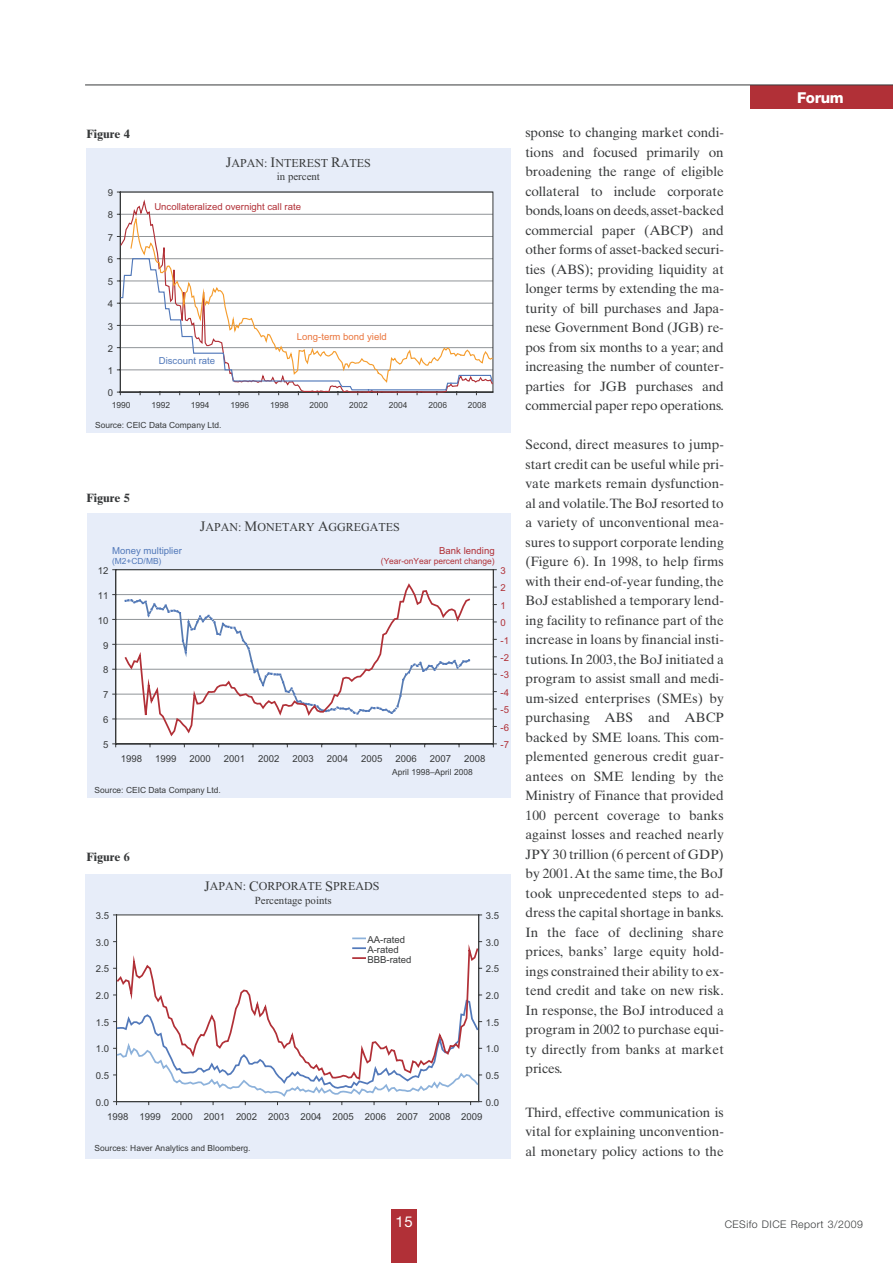
<style>
.page{position:relative;width:893px;height:1263px;background:#fff}
.page>*{position:absolute;margin:0;border:0;box-sizing:border-box;transform-origin:0 0}
.t1{font:800 15px "Helvetica Neue LT Std";letter-spacing:-.025em;color:#fff}
.t2{font:15px "Helvetica Neue LT Std";color:#fff}
.t3{font:13.5px/19.5px "Times Ten";color:#383a3b;text-align:justify}
.t4{font:12px "Times New Roman";color:#383a3b}
.t5{font:700 12px "Times Ten";color:#383a3b}
.t6{font:10.8px "Times New Roman";color:#383a3b}
.t7{font:300 10.5px "Helvetica Neue";letter-spacing:.045em;color:#383a3b}
.t8{font:9.6px/9.9px "Arial";color:#383a3b}
.t9{font:9.6px "Arial";color:#b13037}
.t10{font:9.6px "Arial";color:#5279ba}
.t11{font:9.6px "Arial";color:#ea763e}
.t12{font:8.4px "Arial";color:#383a3b}
.t13{font:8.4px "Arial";color:#b13037}
.t14{font:8.4px "Arial";color:#5279ba}
.s1{font-size:14.4px}
</style>
<div class="page">
<div style="left:391px;top:1209px;width:26px;height:54px;background:#b13037"></div>
<div style="left:750px;top:85px;width:142px;height:24px;background:#b13037"></div>
<hr style="left:85px;top:85px;width:807px;height:1px;background:#383a3b">
<div style="left:86px;top:148px;width:424px;height:285px;background:#e7edf9"></div>
<svg style="left:117px;top:191px;width:376px;height:204px"></svg>
<svg style="left:120px;top:197px;width:332px;height:195px;background:#f4f0f0"></svg>
<svg style="left:130px;top:213px;width:332px;height:45px;background:#f9f8f7"></svg>
<svg style="left:120px;top:258px;width:373px;height:133px;background:#f5f3f2"></svg>
<div style="left:87px;top:513px;width:423px;height:285px;background:#e7edf9"></div>
<svg style="left:112px;top:569px;width:382px;height:178px;background:#e1e2e4"></svg>
<svg style="left:493px;top:569px;width:4px;height:175px"></svg>
<svg style="left:123px;top:581px;width:348px;height:157px;background:#f5f3f4"></svg>
<div style="left:85px;top:874px;width:425px;height:284px;background:#e7edf9"></div>
<svg style="left:114px;top:914px;width:368px;height:191px;background:#f4f2f4"></svg>
<p class="t5" style="left:87px;top:129px;width:45px">Figure 4</p>
<p class="t8" style="left:108px;top:189px;width:7px">9</p>
<p class="t8" style="left:108px;top:211px;width:7px">8</p>
<p class="t8" style="left:108px;top:233px;width:7px">7</p>
<p class="t8" style="left:108px;top:256px;width:7px">6</p>
<p class="t8" style="left:108px;top:278px;width:7px">5</p>
<p class="t8" style="left:108px;top:300px;width:7px">4</p>
<p class="t8" style="left:108px;top:322px;width:7px">3</p>
<p class="t8" style="left:108px;top:344px;width:7px">2</p>
<p class="t8" style="left:108px;top:367px;width:7px">1</p>
<p class="t8" style="left:108px;top:389px;width:7px">0</p>
<p class="t4" style="left:226px;top:155px;width:147px"><span class="s1">J</span>APAN: <span class="s1">I</span>NTEREST <span class="s1">R</span>ATES</p>
<p class="t6" style="left:277px;top:170px;width:45px">in percent</p>
<p class="t9" style="left:154px;top:203px;width:148px">Uncollateralized overnight call rate</p>
<p class="t10" style="left:159px;top:357px;width:58px">Discount rate</p>
<p class="t11" style="left:297px;top:333px;width:91px">Long-term bond yield</p>
<p class="t12" style="left:112px;top:402px;width:20px">1990</p>
<p class="t12" style="left:151px;top:402px;width:20px">1992</p>
<p class="t12" style="left:191px;top:402px;width:20px">1994</p>
<p class="t12" style="left:230px;top:402px;width:20px">1996</p>
<p class="t12" style="left:270px;top:402px;width:20px">1998</p>
<p class="t12" style="left:309px;top:402px;width:20px">2000</p>
<p class="t12" style="left:349px;top:402px;width:20px">2002</p>
<p class="t12" style="left:389px;top:402px;width:20px">2004</p>
<p class="t12" style="left:428px;top:402px;width:20px">2006</p>
<p class="t12" style="left:468px;top:402px;width:20px">2008</p>
<p class="t12" style="left:95px;top:422px;width:128px">Source: CEIC Data Company Ltd.</p>
<p class="t5" style="left:87px;top:494px;width:45px">Figure 5</p>
<p class="t4" style="left:200px;top:520px;width:202px"><span class="s1">J</span>APAN: <span class="s1">M</span>ONETARY <span class="s1">A</span>GGREGATES</p>
<p class="t10" style="left:112px;top:547px;width:71px">Money multiplier</p>
<p class="t14" style="left:112px;top:558px;width:51px">(M2+CD/MB)</p>
<p class="t8" style="left:98px;top:566px;width:12px">12</p>
<p class="t9" style="left:439px;top:547px;width:57px">Bank lending</p>
<p class="t13" style="left:381px;top:558px;width:115px">(Year-onYear percent change)</p>
<p class="t9" style="left:500px;top:567px;width:7px">3</p>
<p class="t8" style="left:98px;top:591px;width:12px">11</p>
<p class="t9" style="left:500px;top:584px;width:7px">2</p>
<p class="t9" style="left:500px;top:602px;width:7px">1</p>
<p class="t8" style="left:98px;top:616px;width:12px">10</p>
<p class="t9" style="left:500px;top:619px;width:7px">0</p>
<p class="t8" style="left:103px;top:641px;width:7px">9</p>
<p class="t9" style="left:500px;top:637px;width:10px">-1</p>
<p class="t9" style="left:500px;top:654px;width:10px">-2</p>
<p class="t8" style="left:103px;top:666px;width:7px">8</p>
<p class="t9" style="left:500px;top:672px;width:10px">-3</p>
<p class="t8" style="left:103px;top:691px;width:7px">7</p>
<p class="t9" style="left:500px;top:689px;width:10px">-4</p>
<p class="t9" style="left:500px;top:706px;width:10px">-5</p>
<p class="t8" style="left:103px;top:716px;width:7px">6</p>
<p class="t9" style="left:500px;top:724px;width:10px">-6</p>
<p class="t8" style="left:103px;top:741px;width:7px">5</p>
<p class="t9" style="left:500px;top:741px;width:10px">-7</p>
<p class="t8" style="left:121px;top:755px;width:23px">1998</p>
<p class="t8" style="left:155px;top:755px;width:23px">1999</p>
<p class="t8" style="left:189px;top:755px;width:23px">2000</p>
<p class="t8" style="left:224px;top:755px;width:23px">2001</p>
<p class="t8" style="left:258px;top:755px;width:23px">2002</p>
<p class="t8" style="left:292px;top:755px;width:23px">2003</p>
<p class="t8" style="left:327px;top:755px;width:23px">2004</p>
<p class="t8" style="left:361px;top:755px;width:23px">2005</p>
<p class="t8" style="left:395px;top:755px;width:23px">2006</p>
<p class="t8" style="left:429px;top:755px;width:23px">2007</p>
<p class="t8" style="left:464px;top:755px;width:23px">2008</p>
<p class="t12" style="left:94px;top:787px;width:128px">Source: CEIC Data Company Ltd.</p>
<p class="t12" style="left:392px;top:769px;width:82px">April 1998–April 2008</p>
<p class="t5" style="left:87px;top:853px;width:45px">Figure 6</p>
<p class="t4" style="left:204px;top:879px;width:177px"><span class="s1">J</span>APAN: <span class="s1">C</span>ORPORATE <span class="s1">S</span>PREADS</p>
<p class="t6" style="left:255px;top:894px;width:78px">Percentage points</p>
<p class="t8" style="left:96px;top:912px;width:15px">3.5</p>
<p class="t8" style="left:486px;top:912px;width:15px">3.5</p>
<p class="t8" style="left:96px;top:938px;width:15px">3.0</p>
<p class="t8" style="left:367px;top:936px;width:46px">AA-rated<br>A-rated<br>BBB-rated</p>
<p class="t8" style="left:486px;top:938px;width:15px">3.0</p>
<p class="t8" style="left:96px;top:965px;width:15px">2.5</p>
<p class="t8" style="left:486px;top:965px;width:15px">2.5</p>
<p class="t8" style="left:96px;top:992px;width:15px">2.0</p>
<p class="t8" style="left:486px;top:992px;width:15px">2.0</p>
<p class="t8" style="left:96px;top:1018px;width:15px">1.5</p>
<p class="t8" style="left:486px;top:1018px;width:15px">1.5</p>
<p class="t8" style="left:96px;top:1045px;width:15px">1.0</p>
<p class="t8" style="left:486px;top:1045px;width:15px">1.0</p>
<p class="t8" style="left:96px;top:1072px;width:15px">0.5</p>
<p class="t8" style="left:486px;top:1072px;width:15px">0.5</p>
<p class="t8" style="left:96px;top:1098px;width:15px">0.0</p>
<p class="t8" style="left:486px;top:1098px;width:15px">0.0</p>
<p class="t8" style="left:107px;top:1112px;width:377px">1998 1999 2000 2001 2002 2003 2004 2005 2006 2007 2008 2009</p>
<p class="t12" style="left:95px;top:1145px;width:157px">Sources: Haver Analytics and Bloomberg.</p>
<p class="t3" style="left:525px;top:124px;width:200px">sponse to changing market condi&shy;tions and focused primarily on broadening the range of eligible collateral to include corporate bonds,loans on deeds,asset-backed commercial paper (ABCP) and other forms of asset-backed securi&shy;ties (ABS); providing liquidity at longer terms by extending the ma&shy;turity of bill purchases and Japa&shy;nese Government Bond (JGB) re&shy;pos from six months to a year; and increasing the number of counter&shy;parties for JGB purchases and commercial paper repo operations.</p>
<p class="t3" style="left:525px;top:436px;width:200px">Second, direct measures to jump&shy;start credit can be useful while pri&shy;vate markets remain dysfunction&shy;al and volatile.The BoJ resorted to a variety of unconventional mea&shy;sures to support corporate lending (Figure 6). In 1998, to help firms with their end-of-year funding, the BoJ established a temporary lend&shy;ing facility to refinance part of the increase in loans by financial insti&shy;tutions. In 2003, the BoJ initiated a program to assist small and medi&shy;um-sized enterprises (SMEs) by purchasing ABS and ABCP backed by SME loans. This com&shy;plemented generous credit guar&shy;antees on SME lending by the Ministry of Finance that provided 100 percent coverage to banks against losses and reached nearly JPY 30 trillion (6 percent of GDP) by 2001.At the same time, the BoJ took unprecedented steps to ad&shy;dress the capital shortage in banks.<br>In the face of declining share prices, banks’ large equity hold&shy;ings constrained their ability to ex&shy;tend credit and take on new risk.<br>In response, the BoJ introduced a program in 2002 to purchase equi&shy;ty directly from banks at market prices.</p>
<p class="t3" style="left:525px;top:1104px;width:200px">Third, effective communication is vital for explaining unconvention&shy;al monetary policy actions to the</p>
<p class="t1" style="left:797px;top:92px;width:48px">Forum</p>
<p class="t2" style="left:395px;top:1216px;width:19px">15</p>
<p class="t7" style="left:724px;top:1221px;width:140px">CESifo DICE Report 3/2009</p>
</div>
